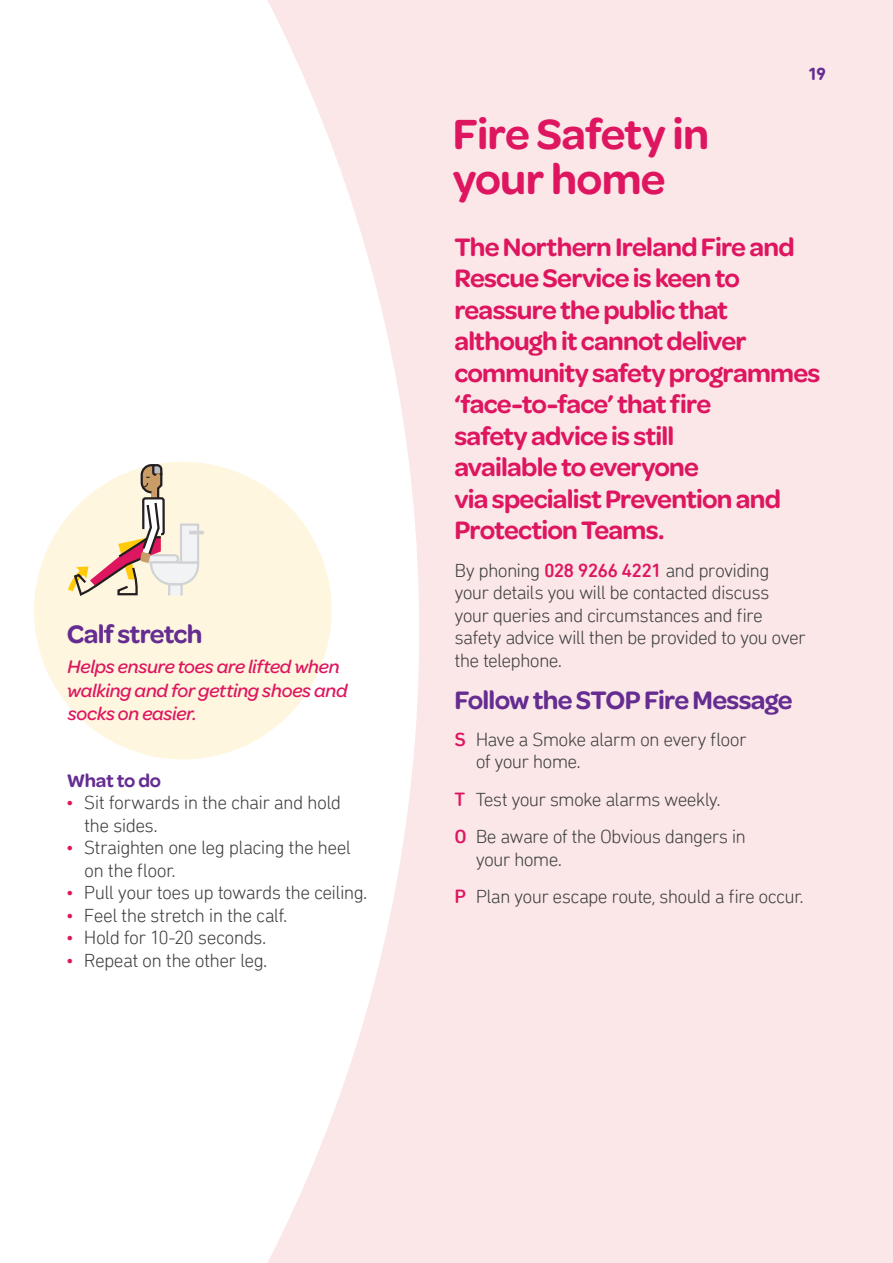
<style>
.page{position:relative;width:893px;height:1263px;background:#fbe7e8}
.page>*{position:absolute;margin:0;border:0;box-sizing:border-box;transform-origin:0 0}
.PAGE_HEADING{font:600 45px/45px "Omnes Cyrillic";letter-spacing:-.015em;color:#de1660}
.SUB-SUBHEADING{font:600 27px/31.5px "Omnes Cyrillic";letter-spacing:-.03em;color:#de1660}
.SUB-SUBHEADING-2{font:600 27px "Omnes Cyrillic";letter-spacing:-.03em;color:#652d91}
.BODY{font:300 19.5px/22.5px "DIN Next Rounded LT Pro";letter-spacing:-.04em;color:#3e3e3f}
.BULLET_POINTS{font:300 19.5px/22.5px "DIN Next Rounded LT Pro";letter-spacing:-.035em;color:#3e3e3f}
.BENEFITS{font:italic 500 19.5px/23.4px "Omnes Cyrillic";letter-spacing:-.01em;color:#de1660}
.INSTRUCTIONS{font:600 19.5px "Omnes Cyrillic";letter-spacing:-.02em;color:#652d91}
.t1{font:700 18px "DIN Next Rounded LT Pro";color:#652d91}
.s1{color:#de1660}
.s2{font-weight:500;color:#de1660}
</style>
<div class="page">
<svg style="left:0;top:0;width:419px;height:1263px;background:#fefbfb"></svg>
<div style="left:34px;top:462px;width:298px;height:297px;background:#fef6de;border-radius:50%"></div>
<svg style="left:66px;top:463px;width:138px;height:133px"></svg>
<h3 class="SUB-SUBHEADING-2" style="left:67px;top:619px;width:137px">Calf stretch</h3>
<p class="BENEFITS" style="left:67px;top:655px;width:282px">Helps ensure toes are lifted when walking and for getting shoes and socks on easier.</p>
<p class="INSTRUCTIONS" style="left:67px;top:769px;width:96px">What to do</p>
<h6 class="BULLET_POINTS" style="left:84px;top:791px;width:258px;text-indent:-18px"><span class="s1">•</span> Sit forwards in the chair and hold the sides.</h6>
<h6 class="BULLET_POINTS" style="left:84px;top:836px;width:268px;text-indent:-18px"><span class="s1">•</span> Straighten one leg placing the heel on the floor.</h6>
<h6 class="BULLET_POINTS" style="left:66px;top:881px;width:303px"><span class="s1">•</span> Pull your toes up towards the ceiling.</h6>
<h6 class="BULLET_POINTS" style="left:66px;top:903px;width:223px"><span class="s1">•</span> Feel the stretch in the calf.</h6>
<h6 class="BULLET_POINTS" style="left:66px;top:926px;width:202px"><span class="s1">•</span> Hold for 10-20 seconds.</h6>
<h6 class="BULLET_POINTS" style="left:66px;top:948px;width:203px"><span class="s1">•</span> Repeat on the other leg.</h6>
<h1 class="PAGE_HEADING" style="left:453px;top:112px;width:258px">Fire Safety in your home</h1>
<p class="t1" style="left:808px;top:64px;width:20px">19</p>
<h3 class="SUB-SUBHEADING" style="left:454px;top:231px;width:367px">The Northern Ireland Fire and<br>Rescue Service is keen to reassure the public that although it cannot deliver community safety programmes ‘face-to-face’ that fire<br>safety advice is still<br>available to everyone<br>via specialist Prevention and<br>Protection Teams.</h3>
<p class="BODY" style="left:454px;top:559px;width:353px">By phoning <span class="s2">028 9266 4221</span> and providing your details you will be contacted discuss your queries and circumstances and fire safety advice will then be provided to you over the telephone.</p>
<h3 class="SUB-SUBHEADING-2" style="left:454px;top:685px;width:340px">Follow the STOP Fire Message</h3>
<p class="BODY" style="left:476px;top:728px;width:272px;text-indent:-21px"><span class="s2">S</span> Have a Smoke alarm on every floor of your home.</p>
<p class="BODY" style="left:454px;top:788px;width:268px"><span class="s2">T</span> Test your smoke alarms weekly.</p>
<p class="BODY" style="left:476px;top:825px;width:272px;text-indent:-21px"><span class="s2">O</span> Be aware of the Obvious dangers in your home.</p>
<p class="BODY" style="left:454px;top:885px;width:351px"><span class="s2">P</span> Plan your escape route, should a fire occur.</p>
</div>
